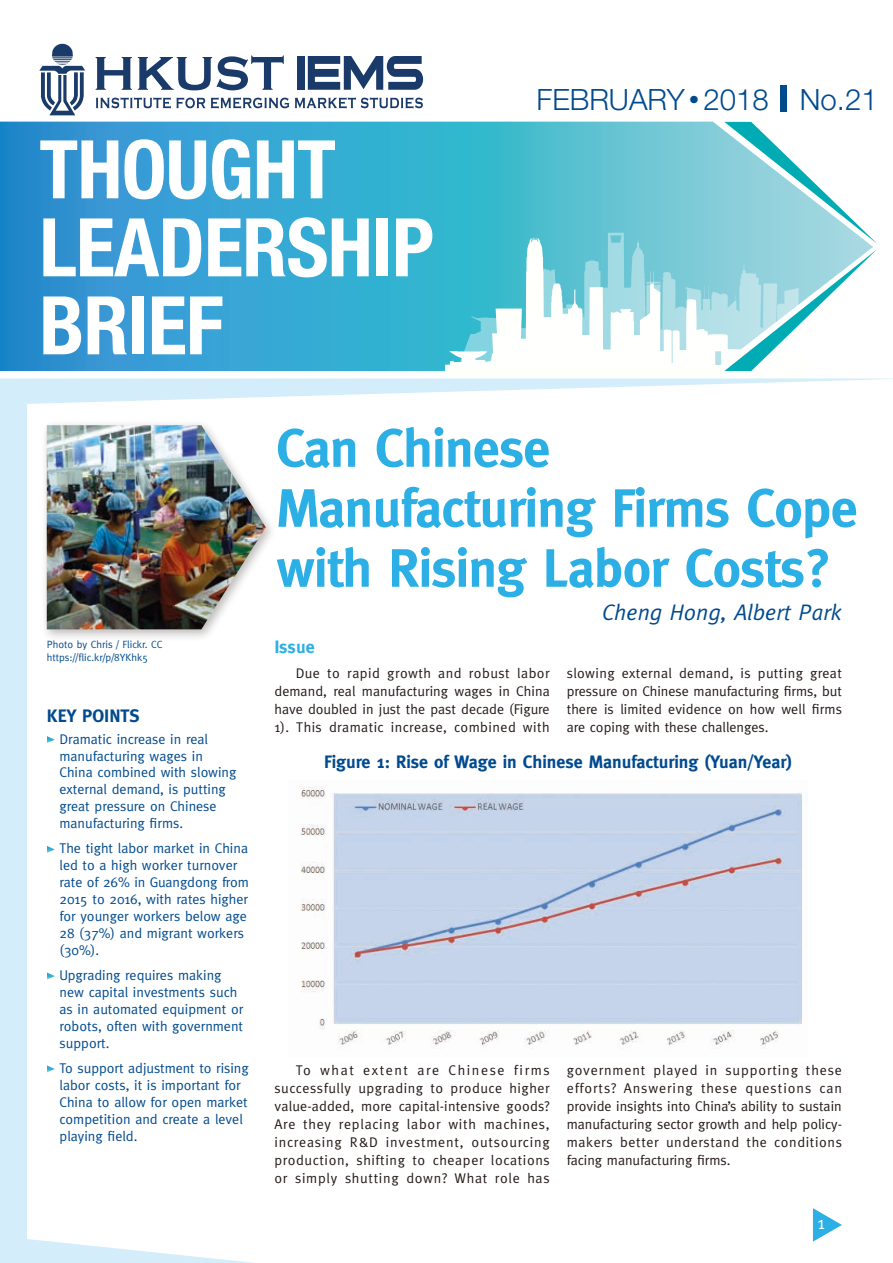
<style>
.page{position:relative;width:893px;height:1263px;background:#fff}
.page>*{position:absolute;margin:0;border:0;box-sizing:border-box;transform-origin:0 0}
.t1{font:700 condensed 81px/78px "Helvetica Neue";letter-spacing:-.01em;color:#fff}
.t2{font:700 54px/60px "Meta";letter-spacing:-.015em;color:#2cafe5}
.t3{font:300 29.4px "Helvetica Neue";color:#004a8e}
.t4{font:italic 22.5px "Meta";color:#004a8e}
.t5{font:700 18px "Meta";color:#004a8e}
.t6{font:700 18px "Meta";color:#2cafe5}
.t7{font:18px "Meta";color:#fff}
.t8{font:14.1px/18px "Meta";letter-spacing:.03em;color:#241a17;text-align:justify}
.t9{font:14.1px/17px "Meta";color:#004a8e}
.t10{font:10.5px/12.6px "Meta";color:#004a8e}
.s1{font-size:21px}
</style>
<div class="page">
<svg style="left:0;top:122px;width:724px;height:249px;background:#3ba8d1"></svg>
<svg style="left:0;top:1239px;width:254px;height:24px"></svg>
<div style="left:0;top:396px;width:27px;height:853px;background:#d4edfb"></div>
<svg style="left:445px;top:238px;width:279px;height:133px;fill:#31b8ce"></svg>
<svg style="left:458px;top:230px;width:266px;height:138px"></svg>
<svg style="left:724px;top:122px;width:153px;height:249px"></svg>
<svg style="left:813px;top:1208px;width:29px;height:34px"></svg>
<svg style="left:96px;top:57px;width:36px;height:33px"></svg>
<svg style="left:138px;top:55px;width:146px;height:35px"></svg>
<div style="left:297px;top:56px;width:7px;height:34px;background:#1a3b69"></div>
<svg style="left:308px;top:56px;width:115px;height:34px"></svg>
<svg style="left:96px;top:97px;width:193px;height:12px"></svg>
<svg style="left:295px;top:97px;width:128px;height:12px"></svg>
<svg style="left:39px;top:44px;width:46px;height:71px"></svg>
<div style="left:781px;top:85px;width:6px;height:27px;background:#004a8e"></div>
<svg style="left:0;top:378px;width:893px;height:26px"></svg>
<div style="left:41px;top:419px;width:236px;height:223px;background:#241a17;opacity:.3"></div>
<img style="left:47px;top:425px;width:219px;height:204px">
<svg style="left:47px;top:736px;width:8px;height:7px"></svg>
<svg style="left:47px;top:846px;width:8px;height:7px"></svg>
<svg style="left:47px;top:973px;width:8px;height:6px"></svg>
<svg style="left:47px;top:1065px;width:8px;height:7px"></svg>
<img style="left:300px;top:786px;width:503px;height:263px">
<h1 class="t1" style="left:39px;top:129px;width:396px">THOUGHT<br>LEADERSHIP<br>BRIEF</h1>
<h3 class="t3" style="left:537px;top:82px;width:343px">FEBRUARY <span class="s1">•</span> 2018 No.21</h3>
<h2 class="t2" style="left:276px;top:418px;width:583px">Can Chinese<br>Manufacturing Firms Cope with Rising Labor Costs?</h2>
<p class="t10" style="left:47px;top:638px;width:117px">Photo by Chris / Flickr. CC https://flic.kr/p/8YKhk5</p>
<p class="t5" style="left:47px;top:705px;width:94px">KEY POINTS</p>
<p class="t9" style="left:60px;top:730px;width:178px">Dramatic increase in real manufacturing wages in<br>China combined with slowing external demand, is putting great pressure on Chinese manufacturing firms.</p>
<p class="t9" style="left:59px;top:840px;width:191px">The tight labor market in China led to a high worker turnover rate of 26% in Guangdong from<br>2015 to 2016, with rates higher for younger workers below age<br>28 (37%) and migrant workers (30%).</p>
<p class="t9" style="left:60px;top:966px;width:185px">Upgrading requires making new capital investments such as in automated equipment or robots, often with government support.</p>
<p class="t9" style="left:60px;top:1059px;width:191px">To support adjustment to rising labor costs, it is important for<br>China to allow for open market competition and create a level playing field.</p>
<p class="t6" style="left:274px;top:636px;width:42px">Issue</p>
<p class="t8" style="left:274px;top:664px;width:277px;text-indent:21px">Due to rapid growth and robust labor demand, real manufacturing wages in China have doubled in just the past decade (Figure 1). This dramatic increase, combined with</p>
<h3 class="t4" style="left:602px;top:600px;width:241px">Cheng Hong, Albert Park</h3>
<p class="t8" style="left:567px;top:664px;width:277px">slowing external demand, is putting great pressure on Chinese manufacturing firms, but there is limited evidence on how well firms are coping with these challenges.</p>
<p class="t5" style="left:324px;top:751px;width:470px">Figure 1: Rise of Wage in Chinese Manufacturing (Yuan/Year)</p>
<p class="t8" style="left:274px;top:1061px;width:277px;text-indent:21px">To what extent are Chinese firms successfully upgrading to produce higher value-added, more capital-intensive goods?<br>Are they replacing labor with machines, increasing R&amp;D investment, outsourcing production, shifting to cheaper locations or simply shutting down? What role has</p>
<p class="t8" style="left:567px;top:1061px;width:277px">government played in supporting these efforts? Answering these questions can provide insights into China’s ability to sustain manufacturing sector growth and help policy&shy;makers better understand the conditions facing manufacturing firms.</p>
<p class="t7" style="left:817px;top:1212px;width:9px">1</p>
</div>
